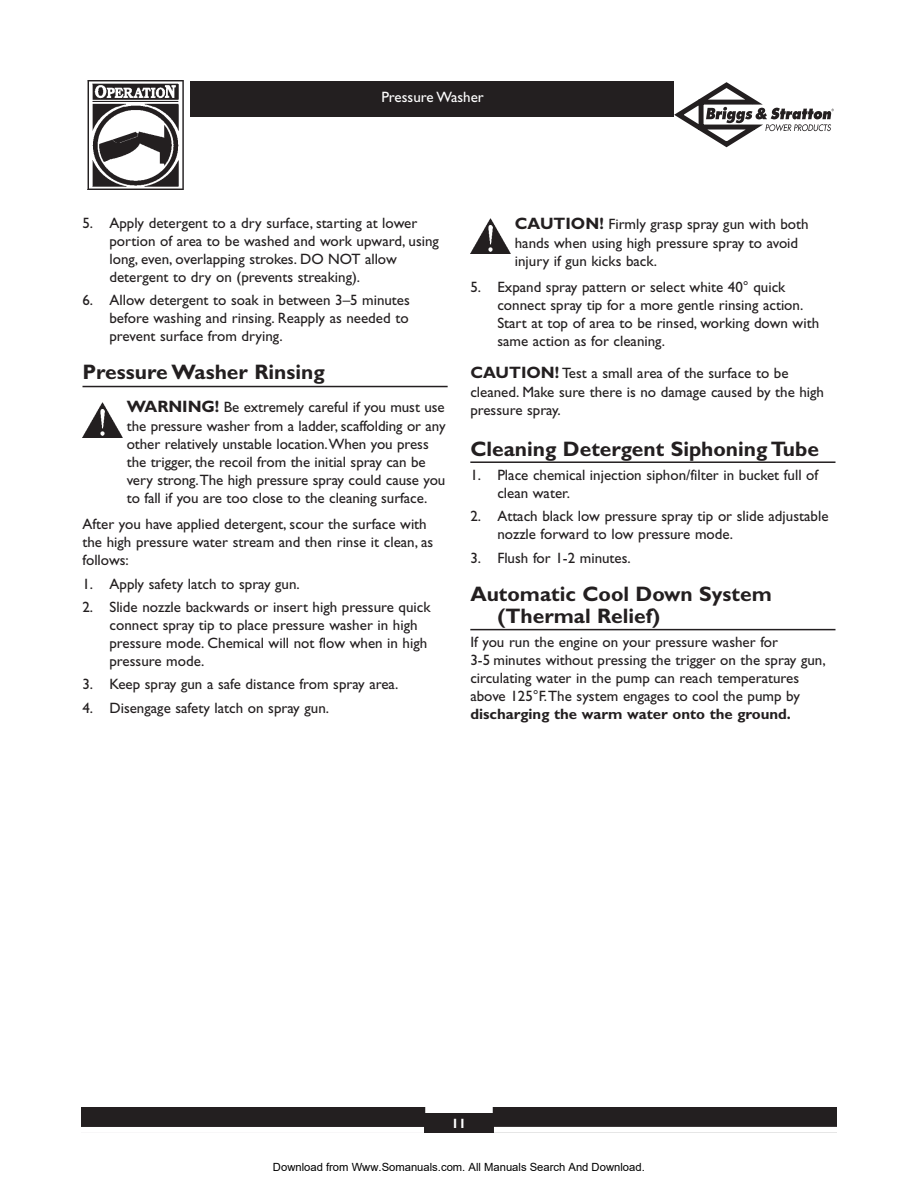
<style>
.page{position:relative;width:918px;height:1188px;background:#fff}
.page>*{position:absolute;margin:0;border:0;box-sizing:border-box;transform-origin:0 0}
.t1{font:700 21px/22.5px "Gill Sans";color:#231f20}
.t2{font:15px/18px "Gill Sans";color:#231f20}
.t3{font:700 15px "Gill Sans";color:#231f20}
.t4{font:15px "Gill Sans";color:#fff}
.t5{font:700 13.5px "Gill Sans";color:#fff}
.t6{font:11.25px "Arial";color:#000}
.s1{font-weight:700;font-size:16.5px}
</style>
<div class="page">
<svg style="left:673px;top:81px;width:161px;height:67px"></svg>
<div style="left:190px;top:81px;width:483px;height:36px;background:#231f20"></div>
<div style="left:81px;top:1107px;width:756px;height:26px;background:#231f20"></div>
<div style="left:425px;top:1107px;width:68px;height:6px;background:#fff"></div>
<div style="left:494px;top:1127px;width:343px;height:6px;background:#fff"></div>
<div style="left:81px;top:1127px;width:343px;height:6px;background:#fff"></div>
<img style="left:87px;top:81px;width:97px;height:108px">
<hr style="left:82px;top:386px;width:366px;height:1px;background:#231f20">
<hr style="left:470px;top:461px;width:366px;height:2px;background:#231f20">
<hr style="left:470px;top:629px;width:366px;height:1px;background:#231f20">
<img style="left:470px;top:219px;width:40px;height:35px">
<img style="left:82px;top:402px;width:40px;height:35px">
<p class="t4" style="left:381px;top:92px;width:104px">Pressure Washer</p>
<p class="t2" style="left:110px;top:215px;width:331px;text-indent:-27px">5. Apply detergent to a dry surface, starting at lower portion of area to be washed and work upward, using long, even, overlapping strokes. DO NOT allow detergent to dry on (prevents streaking).</p>
<p class="t2" style="left:110px;top:293px;width:302px;text-align:justify;text-indent:-27px">6. Allow detergent to soak in between 3–5 minutes before washing and rinsing. Reapply as needed to prevent surface from drying.</p>
<h1 class="t1" style="left:82px;top:363px;width:244px">Pressure Washer Rinsing</h1>
<p class="t2" style="left:127px;top:400px;width:320px"><span class="s1">WARNING!</span> Be extremely careful if you must use the pressure washer from a ladder, scaffolding or any other relatively unstable location.When you press the trigger, the recoil from the initial spray can be very strong.The high pressure spray could cause you to fall if you are too close to the cleaning surface.</p>
<p class="t2" style="left:83px;top:517px;width:352px">After you have applied detergent, scour the surface with the high pressure water stream and then rinse it clean, as follows:</p>
<p class="t2" style="left:83px;top:576px;width:219px">1. Apply safety latch to spray gun.</p>
<p class="t2" style="left:110px;top:600px;width:323px;text-indent:-27px">2. Slide nozzle backwards or insert high pressure quick connect spray tip to place pressure washer in high pressure mode. Chemical will not flow when in high pressure mode.</p>
<p class="t2" style="left:83px;top:677px;width:317px">3. Keep spray gun a safe distance from spray area.</p>
<p class="t2" style="left:83px;top:700px;width:248px">4. Disengage safety latch on spray gun.</p>
<p class="t2" style="left:515px;top:216px;width:295px;line-height:18.5px"><span class="s1">CAUTION!</span> Firmly grasp spray gun with both hands when using high pressure spray to avoid injury if gun kicks back.</p>
<p class="t2" style="left:497px;top:279px;width:323px;text-indent:-27px">5. Expand spray pattern or select white 40° quick connect spray tip for a more gentle rinsing action.<br>Start at top of area to be rinsed, working down with same action as for cleaning.</p>
<p class="t2" style="left:470px;top:366px;width:355px;line-height:18.5px"><span class="s1">CAUTION!</span> Test a small area of the surface to be cleaned. Make sure there is no damage caused by the high pressure spray.</p>
<h1 class="t1" style="left:470px;top:440px;width:350px">Cleaning Detergent Siphoning Tube</h1>
<p class="t2" style="left:497px;top:467px;width:322px;text-indent:-27px">1. Place chemical injection siphon/filter in bucket full of clean water.</p>
<p class="t2" style="left:497px;top:509px;width:333px;text-indent:-27px">2. Attach black low pressure spray tip or slide adjustable nozzle forward to low pressure mode.</p>
<p class="t2" style="left:470px;top:550px;width:162px">3. Flush for 1-2 minutes.</p>
<h1 class="t1" style="left:497px;top:585px;width:276px;text-indent:-27px">Automatic Cool Down System (Thermal Relief)</h1>
<p class="t2" style="left:470px;top:635px;width:357px">If you run the engine on your pressure washer for<br>3-5 minutes without pressing the trigger on the spray gun, circulating water in the pump can reach temperatures above 125°F.The system engages to cool the pump by</p>
<p class="t3" style="left:470px;top:709px;width:322px">discharging the warm water onto the ground.</p>
<p class="t5" style="left:452px;top:1119px;width:16px">11</p>
<p class="t6" style="left:273px;top:1160px;width:373px">Download from Www.Somanuals.com. All Manuals Search And Download.</p>
</div>
